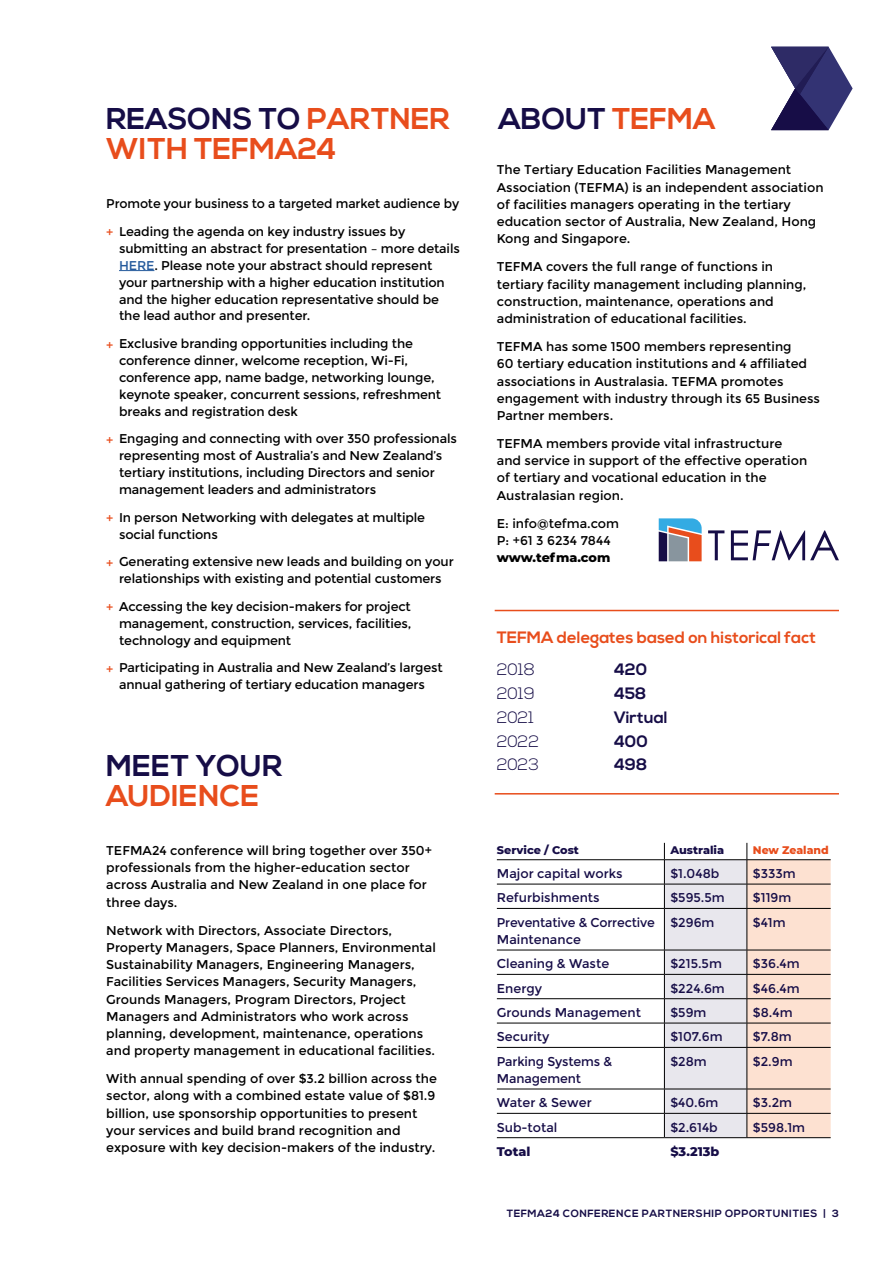
<style>
.page{position:relative;width:893px;height:1263px;background:#fff}
.page>*{position:absolute;margin:0;border:0;box-sizing:border-box;transform-origin:0 0}
.t1{font:700 30px/30px "Nexa";color:#e84d1c}
.t2{font:700 30px "Nexa";color:#160d47}
.t3{font:700 16.5px "Nexa";color:#e84d1c}
.t4{font:300 16.5px "Nexa";color:#160d47}
.t5{font:700 16.5px "Nexa";color:#160d47}
.t6{font:12.75px/17.2px "Montserrat";color:#000}
.t7{font:12.75px/17.2px "Montserrat";color:#160d47}
.t8{font:800 12.75px "Montserrat";letter-spacing:-.005em;color:#000}
.t9{font:800 12.75px "Montserrat";color:#160d47}
.t10{font:800 11.25px "Montserrat";color:#160d47}
.t11{font:800 11.25px "Montserrat";color:#e84d1c}
.t12{font:700 10.5px "Nexa";letter-spacing:.05em;color:#160d47}
.s1{color:#160d47}
.s2{color:#e84d1c}
.s3{color:#255a9c}
</style>
<div class="page">
<hr style="left:119px;top:270px;width:35px;height:1px;background:#255a9c">
<hr style="left:497px;top:859px;width:167px;height:1px;background:#000">
<hr style="left:497px;top:884px;width:167px;height:1px;background:#000">
<hr style="left:497px;top:908px;width:167px;height:1px;background:#000">
<hr style="left:497px;top:950px;width:167px;height:1px;background:#000">
<hr style="left:497px;top:974px;width:167px;height:1px;background:#000">
<hr style="left:497px;top:998px;width:167px;height:1px;background:#000">
<hr style="left:497px;top:1023px;width:167px;height:1px;background:#000">
<hr style="left:497px;top:1047px;width:167px;height:1px;background:#000">
<hr style="left:497px;top:1089px;width:167px;height:1px;background:#000">
<hr style="left:497px;top:1113px;width:167px;height:1px;background:#000">
<hr style="left:497px;top:1137px;width:167px;height:1px;background:#000">
<svg style="left:664px;top:843px;width:167px;height:295px;background:#e7dad6"></svg>
<svg style="left:708px;top:530px;width:16px;height:30px"></svg>
<svg style="left:731px;top:530px;width:108px;height:30px"></svg>
<svg style="left:659px;top:518px;width:43px;height:43px;background:#8a8591"></svg>
<hr style="left:495px;top:793px;width:344px;height:1px;background:#e84d1c">
<hr style="left:495px;top:610px;width:344px;height:1px;background:#e84d1c">
<svg style="left:771px;top:47px;width:82px;height:83px"></svg>
<h1 class="t1" style="left:106px;top:105px;width:345px"><span class="s1">REASONS TO</span> PARTNER<br>WITH TEFMA24</h1>
<p class="t6" style="left:106px;top:190px;width:354px;line-height:27.6px">Promote your business to a targeted market audience by <span class="s2">+</span> Leading the agenda on key industry issues by</p>
<p class="t6" style="left:119px;top:240px;width:342px">submitting an abstract for presentation – more details <span class="s3">HERE</span>. Please note your abstract should represent your partnership with a higher education institution and the higher education representative should be the lead author and presenter.</p>
<p class="t6" style="left:119px;top:335px;width:324px;text-indent:-13px"><span class="s2">+</span> Exclusive branding opportunities including the conference dinner, welcome reception, Wi-Fi, conference app, name badge, networking lounge, keynote speaker, concurrent sessions, refreshment breaks and registration desk</p>
<p class="t6" style="left:119px;top:431px;width:339px;text-indent:-13px"><span class="s2">+</span> Engaging and connecting with over 350 professionals representing most of Australia’s and New Zealand’s tertiary institutions, including Directors and senior management leaders and administrators</p>
<p class="t6" style="left:119px;top:509px;width:308px;text-indent:-13px"><span class="s2">+</span> In person Networking with delegates at multiple social functions</p>
<p class="t6" style="left:106px;top:553px;width:349px;text-align:center"><span class="s2">+</span> Generating extensive new leads and building on your relationships with existing and potential customers</p>
<p class="t6" style="left:119px;top:598px;width:294px;text-align:justify;text-indent:-13px"><span class="s2">+</span> Accessing the key decision-makers for project management, construction, services, facilities, technology and equipment</p>
<p class="t6" style="left:106px;top:659px;width:338px;text-align:center"><span class="s2">+</span> Participating in Australia and New Zealand’s largest annual gathering of tertiary education managers</p>
<h1 class="t2" style="left:106px;top:748px;width:178px">MEET YOUR</h1>
<h1 class="t1" style="left:106px;top:782px;width:154px">AUDIENCE</h1>
<p class="t6" style="left:106px;top:842px;width:327px">TEFMA24 conference will bring together over 350+ professionals from the higher-education sector across Australia and New Zealand in one place for three days.</p>
<p class="t6" style="left:106px;top:921px;width:331px">Network with Directors, Associate Directors, Property Managers, Space Planners, Environmental Sustainability Managers, Engineering Managers, Facilities Services Managers, Security Managers, Grounds Managers, Program Directors, Project Managers and Administrators who work across planning, development, maintenance, operations and property management in educational facilities.</p>
<p class="t6" style="left:106px;top:1070px;width:332px">With annual spending of over $3.2 billion across the sector, along with a combined estate value of $81.9 billion, use sponsorship opportunities to present your services and build brand recognition and exposure with key decision-makers of the industry.</p>
<h1 class="t2" style="left:498px;top:101px;width:219px">ABOUT <span class="s2">TEFMA</span></h1>
<p class="t6" style="left:497px;top:161px;width:328px">The Tertiary Education Facilities Management Association (TEFMA) is an independent association of facilities managers operating in the tertiary education sector of Australia, New Zealand, Hong Kong and Singapore.</p>
<p class="t6" style="left:497px;top:258px;width:311px">TEFMA covers the full range of functions in tertiary facility management including planning, construction, maintenance, operations and administration of educational facilities.</p>
<p class="t6" style="left:497px;top:338px;width:325px">TEFMA has some 1500 members representing<br>60 tertiary education institutions and 4 affiliated associations in Australasia. TEFMA promotes engagement with industry through its 65 Business Partner members.</p>
<p class="t6" style="left:497px;top:435px;width:312px">TEFMA members provide vital infrastructure and service in support of the effective operation of tertiary and vocational education in the Australasian region.</p>
<p class="t6" style="left:497px;top:515px;width:124px">E: info@tefma.com<br>P: +61 3 6234 7844</p>
<p class="t8" style="left:497px;top:548px;width:115px">www.tefma.com</p>
<p class="t3" style="left:497px;top:628px;width:321px">TEFMA delegates based on historical fact</p>
<p class="t4" style="left:497px;top:660px;width:40px">2018</p>
<p class="t5" style="left:614px;top:660px;width:35px">420</p>
<p class="t4" style="left:497px;top:684px;width:40px">2019</p>
<p class="t5" style="left:614px;top:684px;width:34px">458</p>
<p class="t4" style="left:497px;top:708px;width:39px">2021</p>
<p class="t5" style="left:614px;top:707px;width:55px">Virtual</p>
<p class="t4" style="left:497px;top:731px;width:44px">2022</p>
<p class="t5" style="left:614px;top:731px;width:36px">400</p>
<p class="t4" style="left:497px;top:755px;width:44px">2023</p>
<p class="t5" style="left:614px;top:755px;width:35px">498</p>
<p class="t10" style="left:497px;top:841px;width:84px">Service / Cost</p>
<p class="t10" style="left:670px;top:841px;width:55px">Australia</p>
<p class="t11" style="left:753px;top:841px;width:77px">New Zealand</p>
<p class="t7" style="left:497px;top:865px;width:127px">Major capital works</p>
<p class="t7" style="left:670px;top:865px;width:50px">$1.048b</p>
<p class="t7" style="left:753px;top:865px;width:44px">$333m</p>
<p class="t7" style="left:497px;top:889px;width:104px">Refurbishments</p>
<p class="t7" style="left:670px;top:889px;width:56px">$595.5m</p>
<p class="t7" style="left:753px;top:889px;width:40px">$119m</p>
<p class="t7" style="left:497px;top:914px;width:160px">Preventative &amp; Corrective<br>Maintenance</p>
<p class="t7" style="left:670px;top:914px;width:46px">$296m</p>
<p class="t7" style="left:753px;top:914px;width:34px">$41m</p>
<p class="t7" style="left:497px;top:955px;width:114px">Cleaning &amp; Waste</p>
<p class="t7" style="left:670px;top:955px;width:53px">$215.5m</p>
<p class="t7" style="left:753px;top:955px;width:48px">$36.4m</p>
<p class="t7" style="left:497px;top:980px;width:47px">Energy</p>
<p class="t7" style="left:670px;top:980px;width:56px">$224.6m</p>
<p class="t7" style="left:753px;top:980px;width:48px">$46.4m</p>
<p class="t7" style="left:497px;top:1004px;width:146px">Grounds Management</p>
<p class="t7" style="left:670px;top:1004px;width:38px">$59m</p>
<p class="t7" style="left:753px;top:1004px;width:41px">$8.4m</p>
<p class="t7" style="left:497px;top:1028px;width:54px">Security</p>
<p class="t7" style="left:670px;top:1028px;width:54px">$107.6m</p>
<p class="t7" style="left:753px;top:1028px;width:40px">$7.8m</p>
<p class="t7" style="left:497px;top:1053px;width:117px">Parking Systems &amp;<br>Management</p>
<p class="t7" style="left:670px;top:1053px;width:38px">$28m</p>
<p class="t7" style="left:753px;top:1053px;width:41px">$2.9m</p>
<p class="t7" style="left:497px;top:1094px;width:96px">Water &amp; Sewer</p>
<p class="t7" style="left:670px;top:1094px;width:50px">$40.6m</p>
<p class="t7" style="left:753px;top:1094px;width:41px">$3.2m</p>
<p class="t7" style="left:497px;top:1119px;width:62px">Sub-total</p>
<p class="t7" style="left:670px;top:1119px;width:49px">$2.614b</p>
<p class="t7" style="left:753px;top:1119px;width:54px">$598.1m</p>
<p class="t9" style="left:497px;top:1142px;width:35px">Total</p>
<p class="t9" style="left:670px;top:1142px;width:50px">$3.213b</p>
<p class="t12" style="left:507px;top:1207px;width:334px">TEFMA24 CONFERENCE PARTNERSHIP OPPORTUNITIES | 3</p>
</div>
